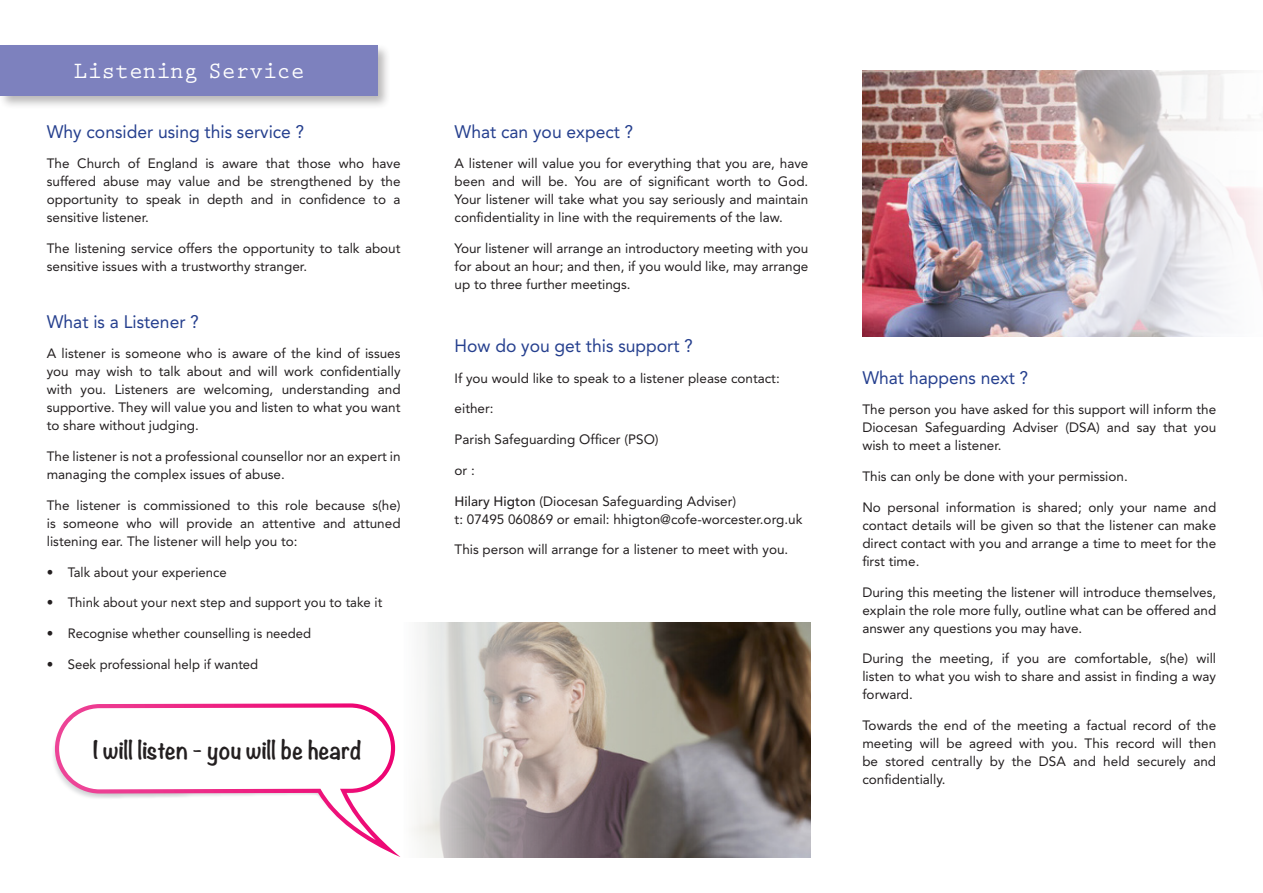
<style>
.page{position:relative;width:1263px;height:893px;background:#fff}
.page>*{position:absolute;margin:0;border:0;box-sizing:border-box;transform-origin:0 0}
.t1{font:700 23.7px "Prestige Elite Std";color:#fff}
.t2{font:700 22.65px "Noteworthy";color:#231f20}
.t3{font:18px "Avenir";color:#253f8e}
.t4{font:13.5px/18px "Avenir";color:#231f20;text-align:justify}
.s1{font-weight:500}
</style>
<div class="page">
<div style="left:0;top:43px;width:391px;height:67px;background:#231f20;opacity:.32"></div>
<div style="left:0;top:45px;width:377px;height:51px;background:#7d81be"></div>
<img style="left:414px;top:623px;width:396px;height:234px">
<svg style="left:55px;top:703px;width:346px;height:154px"></svg>
<svg style="left:59px;top:708px;width:332px;height:132px"></svg>
<img style="left:862px;top:70px;width:401px;height:267px">
<p class="t1" style="left:74px;top:58px;width:232px">Listening Service</p>
<p class="t3" style="left:47px;top:121px;width:259px">Why consider using this service ?</p>
<p class="t4" style="left:47px;top:155px;width:355px">The Church of England is aware that those who have suffered abuse may value and be strengthened by the opportunity to speak in depth and in confidence to a sensitive listener.</p>
<p class="t4" style="left:47px;top:240px;width:355px">The listening service offers the opportunity to talk about sensitive issues with a trustworthy stranger.</p>
<p class="t3" style="left:47px;top:311px;width:154px">What is a Listener ?</p>
<p class="t4" style="left:47px;top:345px;width:355px">A listener is someone who is aware of the kind of issues you may wish to talk about and will work confidentially with you. Listeners are welcoming, understanding and supportive. They will value you and listen to what you want to share without judging.</p>
<p class="t4" style="left:47px;top:447px;width:355px">The listener is not a professional counsellor nor an expert in managing the complex issues of abuse.</p>
<p class="t4" style="left:47px;top:496px;width:355px">The listener is commissioned to this role because s(he) is someone who will provide an attentive and attuned listening ear. The listener will help you to:</p>
<p class="t4" style="left:47px;top:563px;width:181px">• Talk about your experience</p>
<p class="t4" style="left:47px;top:594px;width:337px">• Think about your next step and support you to take it</p>
<p class="t4" style="left:47px;top:624px;width:266px">• Recognise whether counselling is needed</p>
<p class="t4" style="left:47px;top:655px;width:213px">• Seek professional help if wanted</p>
<p class="t2" style="left:93px;top:730px;width:270px">I will listen - you will be heard</p>
<p class="t3" style="left:455px;top:121px;width:180px">What can you expect ?</p>
<p class="t4" style="left:455px;top:155px;width:355px">A listener will value you for everything that you are, have been and will be. You are of significant worth to God.<br>Your listener will take what you say seriously and maintain confidentiality in line with the requirements of the law.</p>
<p class="t4" style="left:455px;top:240px;width:355px">Your listener will arrange an introductory meeting with you for about an hour; and then, if you would like, may arrange up to three further meetings.</p>
<p class="t3" style="left:455px;top:335px;width:240px">How do you get this support ?</p>
<p class="t4" style="left:455px;top:369px;width:327px">If you would like to speak to a listener please contact:</p>
<p class="t4" style="left:455px;top:400px;width:41px">either:</p>
<p class="t4" style="left:455px;top:430px;width:206px">Parish Safeguarding Officer (PSO)</p>
<p class="t4" style="left:455px;top:461px;width:22px">or :</p>
<p class="t4" style="left:455px;top:492px;width:349px"><span class="s1">Hilary Higton</span> (Diocesan Safeguarding Adviser)<br>t: 07495 060869 or email: hhigton@cofe-worcester.org.uk</p>
<p class="t4" style="left:455px;top:541px;width:335px">This person will arrange for a listener to meet with you.</p>
<p class="t3" style="left:862px;top:367px;width:167px">What happens next ?</p>
<p class="t4" style="left:862px;top:401px;width:355px">The person you have asked for this support will inform the Diocesan Safeguarding Adviser (DSA) and say that you wish to meet a listener.</p>
<p class="t4" style="left:862px;top:467px;width:267px">This can only be done with your permission.</p>
<p class="t4" style="left:862px;top:498px;width:355px">No personal information is shared; only your name and contact details will be given so that the listener can make direct contact with you and arrange a time to meet for the first time.</p>
<p class="t4" style="left:862px;top:583px;width:355px">During this meeting the listener will introduce themselves, explain the role more fully, outline what can be offered and answer any questions you may have.</p>
<p class="t4" style="left:862px;top:650px;width:355px">During the meeting, if you are comfortable, s(he) will listen to what you wish to share and assist in finding a way forward.</p>
<p class="t4" style="left:862px;top:716px;width:355px">Towards the end of the meeting a factual record of the meeting will be agreed with you. This record will then be stored centrally by the DSA and held securely and confidentially.</p>
</div>
